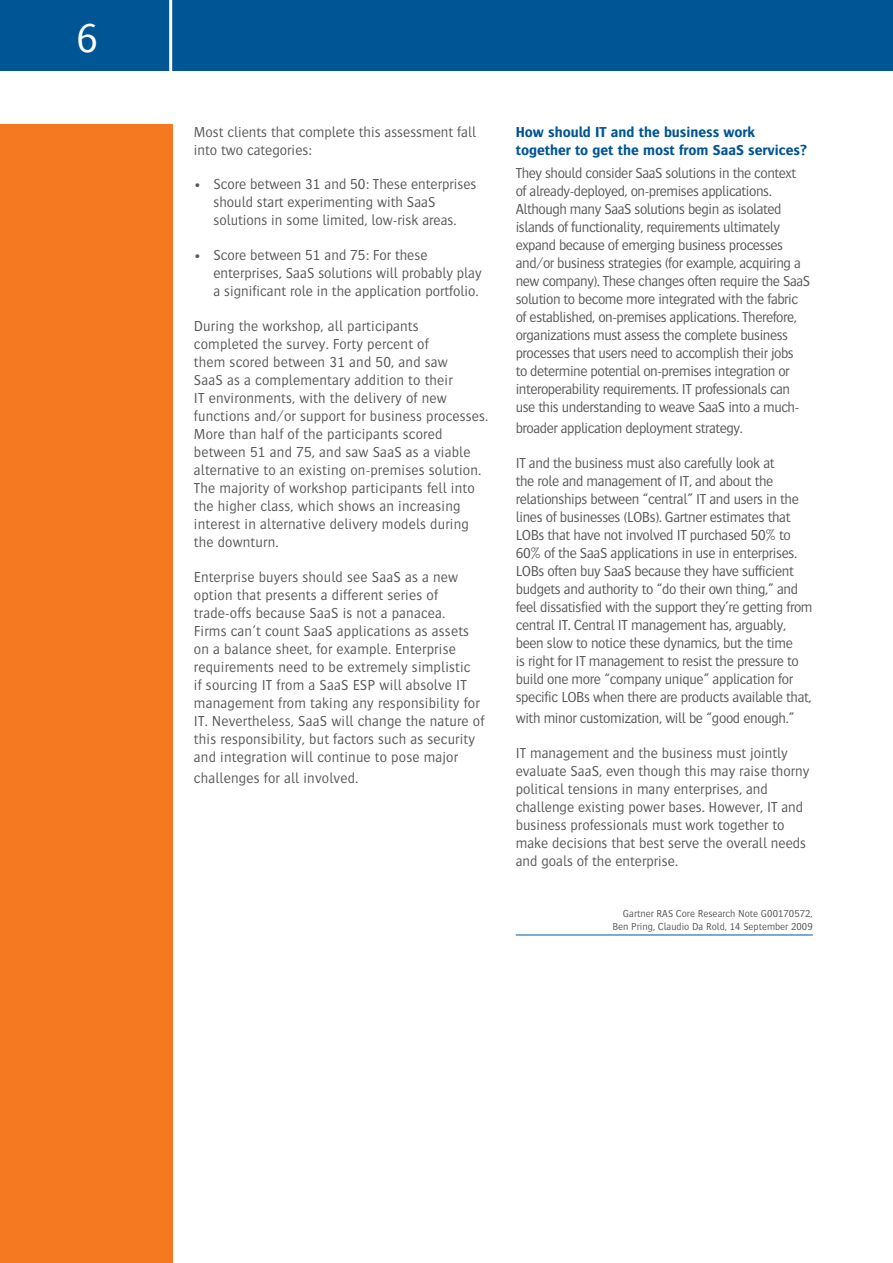
<style>
.page{position:relative;width:893px;height:1263px;background:#fff}
.page>*{position:absolute;margin:0;border:0;box-sizing:border-box;transform-origin:0 0}
.t1{font:300 42px "Bosis";color:#fff}
.body_text{font:300 15px/18px "Bosis";letter-spacing:-.025em;color:#57585a}
.body_text-2{font:300 15px/18px "Bosis";letter-spacing:.01em;color:#57585a}
.body_text-3{font:300 15px/18px "Bosis";color:#57585a}
.bullet{font:300 15px/18px "Bosis";color:#57585a}
.subhead{font:700 15px/18px "Bosis";color:#005595}
.source_line{font:300 10.5px/13.5px "Bosis";color:#57585a;text-align:right}
</style>
<div class="page">
<div style="left:0;top:124px;width:172px;height:1139px;background:#f47921"></div>
<div style="left:0;top:0;width:893px;height:70px;background:#005595"></div>
<hr style="left:169px;top:0;width:3px;height:75px;background:#fff">
<hr style="left:516px;top:934px;width:297px;height:1px;background:#005595">
<h1 class="t1" style="left:76px;top:16px;width:23px">6</h1>
<p class="body_text-3" style="left:194px;top:122px;width:284px">Most clients that complete this assessment fall into two categories:</p>
<p class="bullet" style="left:213px;top:175px;width:265px;text-indent:-20px">• Score between 31 and 50: These enterprises should start experimenting with SaaS solutions in some limited, low-risk areas.</p>
<p class="bullet" style="left:213px;top:246px;width:270px;text-indent:-20px">• Score between 51 and 75: For these enterprises, SaaS solutions will probably play a significant role in the application portfolio.</p>
<p class="body_text-2" style="left:194px;top:317px;width:296px">During the workshop, all participants<br>completed the survey. Forty percent of<br>them scored between 31 and 50, and saw<br>SaaS as a complementary addition to their<br>IT environments, with the delivery of new functions and/or support for business processes.<br>More than half of the participants scored between 51 and 75, and saw SaaS as a viable alternative to an existing on-premises solution.<br>The majority of workshop participants fell into the higher class, which shows an increasing interest in alternative delivery models during the downturn.</p>
<p class="body_text-2" style="left:194px;top:567px;width:292px">Enterprise buyers should see SaaS as a new option that presents a different series of trade-offs because SaaS is not a panacea.<br>Firms can’t count SaaS applications as assets on a balance sheet, for example. Enterprise requirements need to be extremely simplistic<br>if sourcing IT from a SaaS ESP will absolve IT management from taking any responsibility for IT. Nevertheless, SaaS will change the nature of this responsibility, but factors such as security and integration will continue to pose major</p>
<p class="body_text-2" style="left:194px;top:768px;width:166px">challenges for all involved.</p>
<p class="subhead" style="left:516px;top:122px;width:293px">How should IT and the business work together to get the most from SaaS services?</p>
<p class="body_text" style="left:516px;top:164px;width:296px">They should consider SaaS solutions in the context of already-deployed, on-premises applications.<br>Although many SaaS solutions begin as isolated islands of functionality, requirements ultimately expand because of emerging business processes and/or business strategies (for example, acquiring a new company). These changes often require the SaaS solution to become more integrated with the fabric of established, on-premises applications. Therefore, organizations must assess the complete business processes that users need to accomplish their jobs<br>to determine potential on-premises integration or interoperability requirements. IT professionals can use this understanding to weave SaaS into a much-</p>
<p class="body_text" style="left:516px;top:419px;width:228px">broader application deployment strategy.</p>
<p class="body_text" style="left:516px;top:453px;width:298px">IT and the business must also carefully look at<br>the role and management of IT, and about the relationships between “central” IT and users in the lines of businesses (LOBs). Gartner estimates that LOBs that have not involved IT purchased 50% to 60% of the SaaS applications in use in enterprises.<br>LOBs often buy SaaS because they have sufficient budgets and authority to “do their own thing,” and feel dissatisfied with the support they’re getting from central IT. Central IT management has, arguably, been slow to notice these dynamics, but the time<br>is right for IT management to resist the pressure to build one more “company unique” application for specific LOBs when there are products available that,</p>
<p class="body_text" style="left:516px;top:708px;width:280px">with minor customization, will be “good enough.”</p>
<p class="body_text-3" style="left:516px;top:743px;width:295px">IT management and the business must jointly evaluate SaaS, even though this may raise thorny political tensions in many enterprises, and challenge existing power bases. However, IT and business professionals must work together to make decisions that best serve the overall needs and goals of the enterprise.</p>
<p class="source_line" style="left:612px;top:906px;width:202px">Gartner RAS Core Research Note G00170572,<br>Ben Pring, Claudio Da Rold, 14 September 2009</p>
</div>
